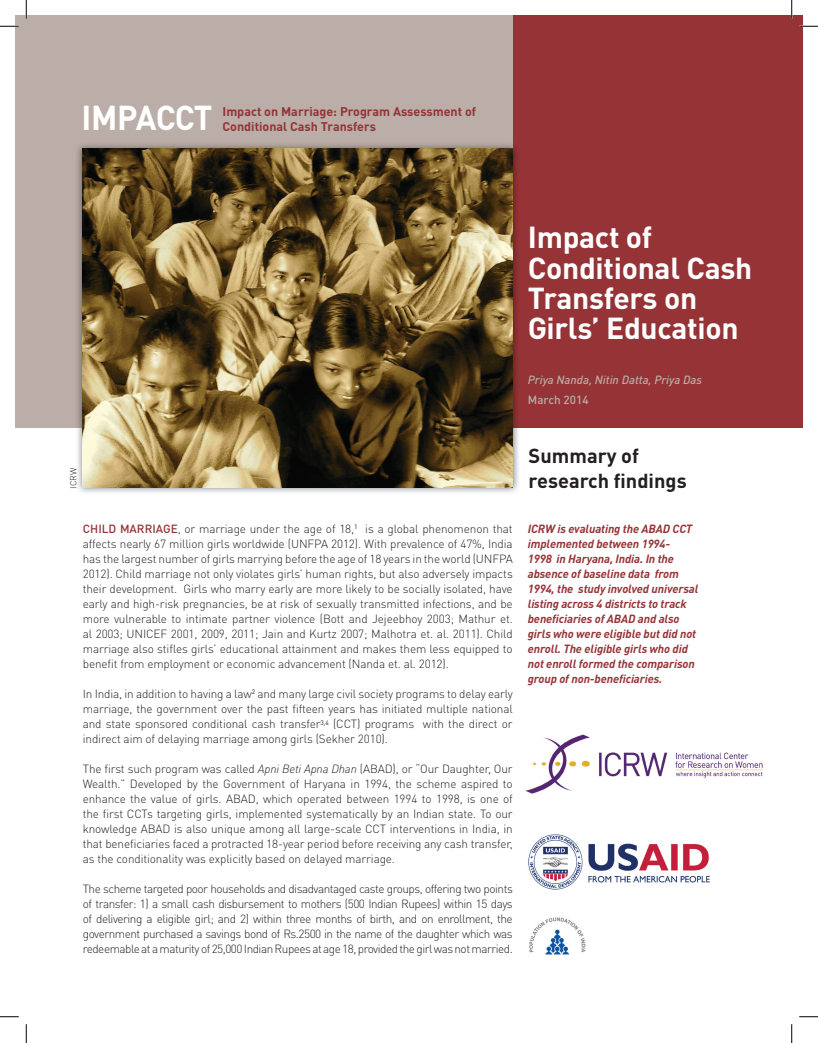
<style>
.page{position:relative;width:818px;height:1043px;background:#fff}
.page>*{position:absolute;margin:0;border:0;box-sizing:border-box;transform-origin:0 0}
.t1{font:700 34.12px "DIN Pro";letter-spacing:-.025em;color:#fff;scale:.95 1}
.t2{font:700 30px/30px "DIN Pro";letter-spacing:-.01em;color:#fff}
.t3{font:700 20px "DIN Pro";color:#231f20}
.t4{font:700 12.5px/15px "DIN Pro";color:#953336}
.t5{font:300 11.75px/15px "DIN Pro";letter-spacing:-.01em;color:#231f20;text-align:justify}
.t6{font:italic 700 11.75px/15px "DIN";letter-spacing:-.01em;color:#953336}
.t7{font:italic 500 11.75px "DIN";color:#bbada7}
.t8{font:500 11.75px "DIN Pro";color:#bbada7}
.t9{font:300 8.75px "DIN Pro";color:#231f20}
.s1{font-weight:500;color:#953336}
.s2{font-family:"DIN";font-style:italic}
</style>
<div class="page">
<div style="left:512px;top:15px;width:290px;height:413px;background:#953336"></div>
<div style="left:15px;top:15px;width:497px;height:413px;background:#bbada7"></div>
<img style="left:77px;top:142px;width:442px;height:351px">
<img style="left:82px;top:149px;width:431px;height:339px">
<img style="left:525px;top:734px;width:238px;height:60px">
<img style="left:529px;top:917px;width:57px;height:38px">
<img style="left:528px;top:834px;width:182px;height:56px">
<svg style="left:0;top:25px;width:19px;height:2px"></svg>
<svg style="left:799px;top:25px;width:19px;height:2px"></svg>
<svg style="left:0;top:1016px;width:19px;height:1px"></svg>
<svg style="left:799px;top:1016px;width:19px;height:1px"></svg>
<svg style="left:25px;top:0;width:2px;height:19px"></svg>
<svg style="left:25px;top:1024px;width:2px;height:18px"></svg>
<svg style="left:791px;top:0;width:1px;height:19px"></svg>
<svg style="left:791px;top:1024px;width:1px;height:18px"></svg>
<h1 class="t1" style="left:82px;top:95px;width:139px">IMPACCT</h1>
<p class="t4" style="left:222px;top:103px;width:255px">Impact on Marriage: Program Assessment of<br>Conditional Cash Transfers</p>
<h2 class="t2" style="left:528px;top:221px;width:226px">Impact of<br>Conditional Cash<br>Transfers on<br>Girls’ Education</h2>
<p class="t7" style="left:528px;top:372px;width:176px">priya nanda, nitin Datta, priya Das</p>
<p class="t8" style="left:528px;top:391px;width:62px">March 2014</p>
<h3 class="t3" style="left:528px;top:442px;width:112px">Summary of</h3>
<p class="t9" style="left:67px;top:488px;width:22px;rotate:-90deg">ICRW</p>
<h3 class="t3" style="left:528px;top:467px;width:159px">research findings</h3>
<p class="t5" style="left:83px;top:521px;width:431px"><span class="s1">child MaRRiagE</span>, or marriage under the age of 18,<sup>1</sup> is a global phenomenon that affects nearly 67 million girls worldwide (UNFPA 2012). With prevalence of 47%, India has the largest number of girls marrying before the age of 18 years in the world (UNFPA 2012). Child marriage not only violates girls’ human rights, but also adversely impacts their development. Girls who marry early are more likely to be socially isolated, have early and high-risk pregnancies, be at risk of sexually transmitted infections, and be more vulnerable to intimate partner violence (Bott and Jejeebhoy 2003; Mathur et. al 2003; UNICEF 2001, 2009, 2011; Jain and Kurtz 2007; Malhotra et. al. 2011). Child marriage also stifles girls’ educational attainment and makes them less equipped to benefit from employment or economic advancement (Nanda et. al. 2012).</p>
<p class="t5" style="left:83px;top:686px;width:431px">In India, in addition to having a law<sup>2</sup> and many large civil society programs to delay early marriage, the government over the past fifteen years has initiated multiple national and state sponsored conditional cash transfer<sup>3,4</sup> (CCT) programs with the direct or indirect aim of delaying marriage among girls (Sekher 2010).</p>
<p class="t5" style="left:83px;top:761px;width:431px">The first such program was called <span class="s2">Apni Beti Apna Dhan</span> (ABAD), or “Our Daughter, Our Wealth.” Developed by the Government of Haryana in 1994, the scheme aspired to enhance the value of girls. ABAD, which operated between 1994 to 1998, is one of the first CCTs targeting girls, implemented systematically by an Indian state. To our knowledge ABAD is also unique among all large-scale CCT interventions in India, in that beneficiaries faced a protracted 18-year period before receiving any cash transfer, as the conditionality was explicitly based on delayed marriage.</p>
<p class="t5" style="left:83px;top:881px;width:431px">The scheme targeted poor households and disadvantaged caste groups, offering two points of transfer: 1) a small cash disbursement to mothers (500 Indian Rupees) within 15 days of delivering a eligible girl; and 2) within three months of birth, and on enrollment, the government purchased a savings bond of Rs.2500 in the name of the daughter which was redeemable at a maturity of 25,000 Indian Rupees at age 18, provided the girl was not married.</p>
<p class="t6" style="left:528px;top:520px;width:172px">ICRW is evaluating the ABAD CCT implemented between 1994-<br>1998 in Haryana, India. In the absence of baseline data from<br>1994, the study involved universal listing across 4 districts to track beneficiaries of ABAD and also girls who were eligible but did not enroll. The eligible girls who did not enroll formed the comparison group of non-beneficiaries.</p>
</div>
